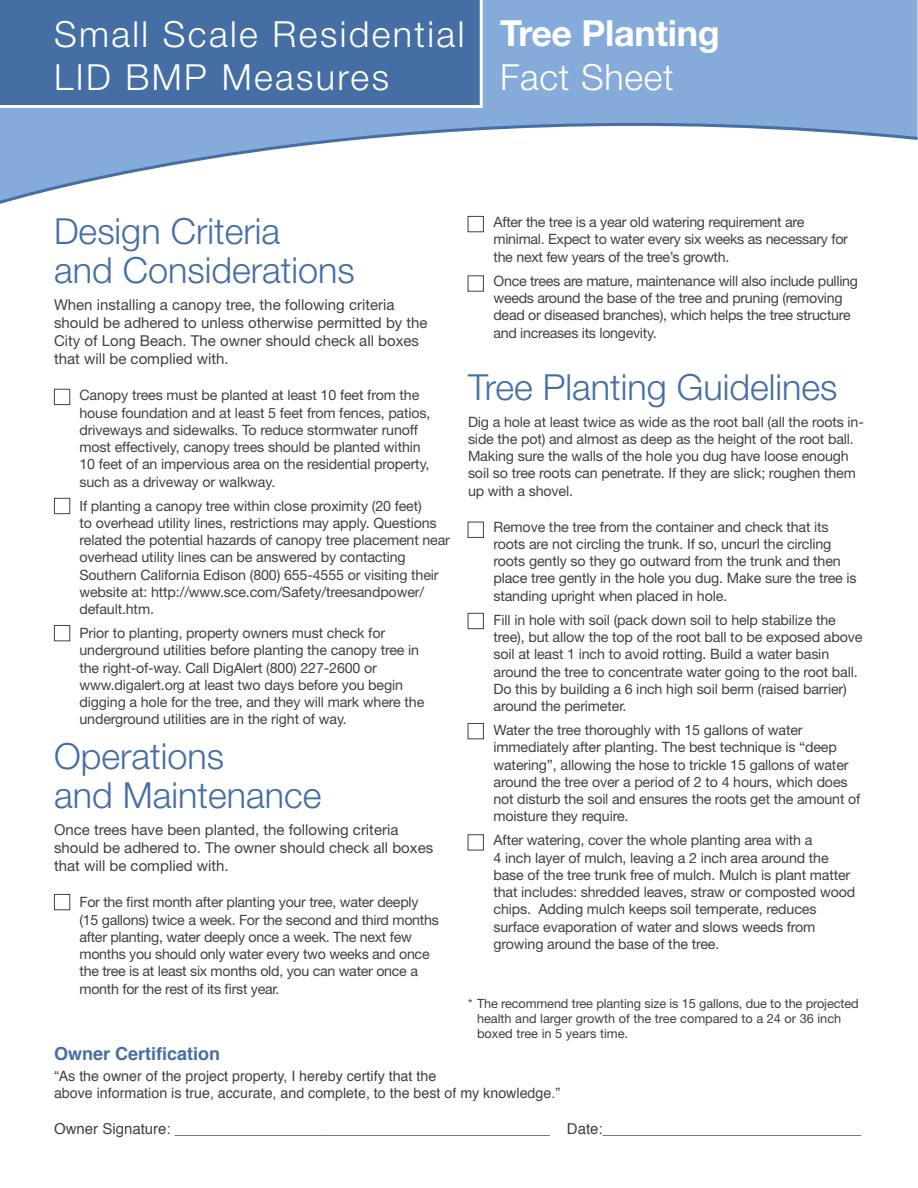
<style>
.page{position:relative;width:918px;height:1188px;background:#fff}
.page>*{position:absolute;margin:0;border:0;box-sizing:border-box;transform-origin:0 0}
.t1{font:300 36px/39px "Helvetica Neue";color:#456ea5}
.t2{font:300 36px/43.2px "Helvetica Neue";letter-spacing:.065em;color:#fff}
.t3{font:700 36px "Helvetica Neue";letter-spacing:-.01em;color:#fff}
.t4{font:700 18px "Helvetica";color:#456ea5}
.t5{font:15px/18px "Helvetica Neue";color:#414042}
.t6{font:15px "Helvetica";color:#414042}
.t7{font:14.25px/17.2px "Helvetica Neue";letter-spacing:-.01em;color:#414042}
.t8{font:14.25px/17.2px "Helvetica";color:#414042}
.t9{font:12.75px/15px "Helvetica Neue";color:#414042}
</style>
<div class="page">
<div style="left:484px;top:0;width:434px;height:85px;background:#85abda"></div>
<svg style="left:0;top:85px;width:918px;height:119px"></svg>
<div style="left:0;top:0;width:484px;height:110px;background:#456ea5"></div>
<div style="left:54px;top:389px;width:16px;height:16px;border:1px solid #414042"></div>
<div style="left:54px;top:498px;width:16px;height:16px;border:1px solid #414042"></div>
<div style="left:54px;top:625px;width:16px;height:16px;border:1px solid #414042"></div>
<div style="left:54px;top:894px;width:16px;height:16px;border:1px solid #414042"></div>
<div style="left:468px;top:216px;width:16px;height:16px;border:1px solid #414042"></div>
<div style="left:468px;top:275px;width:16px;height:17px;border:1px solid #414042"></div>
<div style="left:468px;top:522px;width:16px;height:16px;border:1px solid #414042"></div>
<div style="left:468px;top:613px;width:16px;height:16px;border:1px solid #414042"></div>
<div style="left:468px;top:723px;width:16px;height:16px;border:1px solid #414042"></div>
<div style="left:468px;top:834px;width:16px;height:17px;border:1px solid #414042"></div>
<h1 class="t2" style="left:54px;top:11px;width:412px">Small Scale Residential<br>LID BMP Measures</h1>
<h1 class="t3" style="left:500px;top:11px;width:221px">Tree Planting</h1>
<h1 class="t2" style="left:500px;top:55px;width:175px">Fact Sheet</h1>
<h1 class="t1" style="left:54px;top:211px;width:302px">Design Criteria<br>and Considerations</h1>
<p class="t5" style="left:54px;top:296px;width:375px">When installing a canopy tree, the following criteria should be adhered to unless otherwise permitted by the City of Long Beach. The owner should check all boxes that will be complied with.</p>
<p class="t7" style="left:79px;top:386px;width:353px">Canopy trees must be planted at least 10 feet from the house foundation and at least 5 feet from fences, patios, driveways and sidewalks. To reduce stormwater runoff most effectively, canopy trees should be planted within 10 feet of an impervious area on the residential property, such as a driveway or walkway.</p>
<p class="t7" style="left:79px;top:497px;width:372px">If planting a canopy tree within close proximity (20 feet)<br>to overhead utility lines, restrictions may apply. Questions related the potential hazards of canopy tree placement near overhead utility lines can be answered by contacting Southern California Edison (800) 655-4555 or visiting their website at: http://www.sce.com/Safety/treesandpower/ default.htm.</p>
<p class="t7" style="left:54px;top:624px;width:13px">P</p>
<p class="t7" style="left:79px;top:624px;width:346px;text-indent:9px">rior to planting, property owners must check for underground utilities before planting the canopy tree in the right-of-way. Call DigAlert (800) 227-2600 or www.digalert.org at least two days before you begin digging a hole for the tree, and they will mark where the underground utilities are in the right‐of‐way.</p>
<h1 class="t1" style="left:54px;top:736px;width:269px">Operations<br>and Maintenance</h1>
<p class="t5" style="left:54px;top:821px;width:381px">Once trees have been planted, the following criteria should be adhered to. The owner should check all boxes that will be complied with.</p>
<p class="t7" style="left:79px;top:893px;width:361px">For the first month after planting your tree, water deeply (15 gallons) twice a week. For the second and third months after planting, water deeply once a week. The next few months you should only water every two weeks and once the tree is at least six months old, you can water once a month for the rest of its first year.</p>
<p class="t7" style="left:493px;top:213px;width:356px;text-indent:9px">fter the tree is a year old watering requirement are minimal. Expect to water every six weeks as necessary for the next few years of the tree’s growth.</p>
<p class="t7" style="left:468px;top:272px;width:13px">O</p>
<p class="t7" style="left:468px;top:213px;width:13px">A</p>
<p class="t7" style="left:493px;top:272px;width:366px;text-indent:11px">nce trees are mature, maintenance will also include pulling weeds around the base of the tree and pruning (removing dead or diseased branches), which helps the tree structure and increases its longevity.</p>
<h1 class="t1" style="left:468px;top:367px;width:371px">Tree Planting Guidelines</h1>
<p class="t7" style="left:468px;top:413px;width:397px">Dig a hole at least twice as wide as the root ball (all the roots in&shy;side the pot) and almost as deep as the height of the root ball.<br>Making sure the walls of the hole you dug have loose enough soil so tree roots can penetrate. If they are slick; roughen them up with a shovel.</p>
<p class="t7" style="left:468px;top:518px;width:13px">R</p>
<p class="t7" style="left:493px;top:518px;width:365px;text-indent:10px">emove the tree from the container and check that its roots are not circling the trunk. If so, uncurl the circling roots gently so they go outward from the trunk and then place tree gently in the hole you dug. Make sure the tree is standing upright when placed in hole.</p>
<p class="t7" style="left:493px;top:611px;width:370px">Fill in hole with soil (pack down soil to help stabilize the tree), but allow the top of the root ball to be exposed above soil at least 1 inch to avoid rotting. Build a water basin around the tree to concentrate water going to the root ball.<br>Do this by building a 6 inch high soil berm (raised barrier) around the perimeter.</p>
<p class="t7" style="left:493px;top:721px;width:368px">Water the tree thoroughly with 15 gallons of water immediately after planting. The best technique is “deep watering”, allowing the hose to trickle 15 gallons of water around the tree over a period of 2 to 4 hours, which does not disturb the soil and ensures the roots get the amount of moisture they require.</p>
<p class="t7" style="left:468px;top:831px;width:13px">A</p>
<p class="t7" style="left:493px;top:831px;width:363px;text-indent:9px">fter watering, cover the whole planting area with a<br>4 inch layer of mulch, leaving a 2 inch area around the base of the tree trunk free of mulch. M ulch is plant matter that includes: shredded leaves, straw or composted wood chips. Adding mulch keeps soil temperate, reduces surface evaporation of water and slows weeds from growing around the base of the tree.</p>
<p class="t9" style="left:477px;top:996px;width:383px;text-indent:-9px">* The recommend tree planting size is 15 gallons, due to the projected health and larger growth of the tree compared to a 24 or 36 inch boxed tree in 5 years time.</p>
<p class="t4" style="left:54px;top:1039px;width:168px">Owner Certification</p>
<p class="t8" style="left:54px;top:1068px;width:508px">“As the owner of the project property, I hereby certify that the<br>above information is true, accurate, and complete, to the best of my knowledge.”</p>
<p class="t6" style="left:54px;top:1117px;width:809px">Owner Signature: _____________________________________________ Date:_______________________________</p>
</div>
